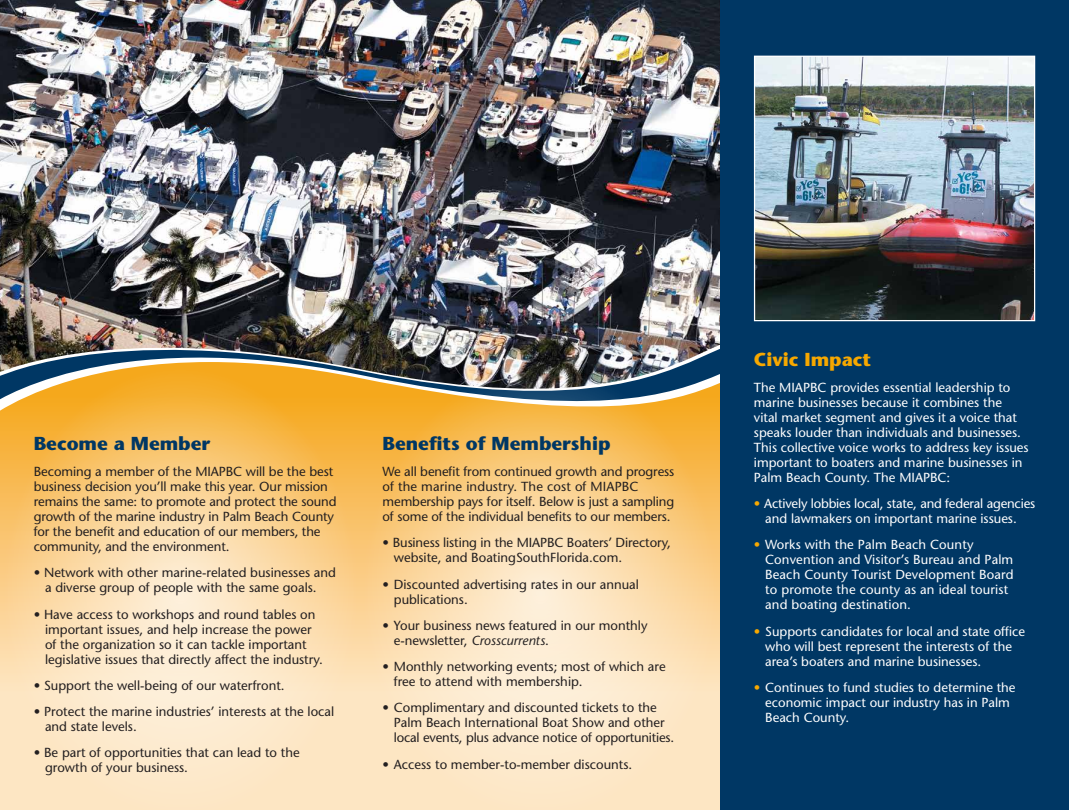
<style>
.page{position:relative;width:1069px;height:810px;background:#fff}
.page>*{position:absolute;margin:0;border:0;box-sizing:border-box;transform-origin:0 0}
.t1{font:700 18.75px "Stone Sans";color:#003764}
.t2{font:700 18.75px "Stone Sans";color:#f7a800}
.t3{font:13.12px/15px "Stone Sans";color:#231f20}
.t4{font:13.12px/15px "Stone Sans";color:#fff}
.s1{font-style:italic}
.s2{color:#f7a800}
</style>
<div class="page">
<img style="left:0;top:0;width:720px;height:317px">
<img style="left:0;top:323px;width:720px;height:39px">
<div style="left:720px;top:0;width:349px;height:810px;background:#003764"></div>
<img style="left:756px;top:58px;width:277px;height:261px">
<div style="left:754px;top:56px;width:281px;height:265px;border:1px solid #fff"></div>
<svg style="left:0;top:365px;width:360px;height:445px;background:#f7d49a"></svg>
<svg style="left:360px;top:365px;width:360px;height:445px;background:#f0d19d"></svg>
<h1 class="t1" style="left:34px;top:432px;width:178px">Become a Member</h1>
<p class="t3" style="left:34px;top:464px;width:304px">Becoming a member of the MIAPBC will be the best business decision you’ll make this year. Our mission remains the same: to promote and protect the sound growth of the marine industry in Palm Beach County for the benefit and education of our members, the community, and the environment.</p>
<p class="t3" style="left:45px;top:565px;width:292px;text-indent:-11px">• Network with other marine-related businesses and a diverse group of people with the same goals.</p>
<p class="t3" style="left:45px;top:607px;width:279px;text-indent:-11px">• Have access to workshops and round tables on important issues, and help increase the power of the organization so it can tackle important legislative issues that directly affect the industry.</p>
<p class="t3" style="left:34px;top:678px;width:252px">• Support the well-being of our waterfront.</p>
<p class="t3" style="left:45px;top:704px;width:291px;text-indent:-11px">• Protect the marine industries’ interests at the local and state levels.</p>
<p class="t3" style="left:45px;top:745px;width:256px;text-indent:-11px">• Be part of opportunities that can lead to the growth of your business.</p>
<h1 class="t1" style="left:382px;top:432px;width:229px">Benefits of Membership</h1>
<p class="t3" style="left:382px;top:464px;width:293px">We all benefit from continued growth and progress of the marine industry. The cost of MIAPBC membership pays for itself. Below is just a sampling of some of the individual benefits to our members.</p>
<p class="t3" style="left:394px;top:535px;width:278px;text-indent:-11px">• Business listing in the MIAPBC Boaters’ Directory, website, and BoatingSouthFlorida.com.</p>
<p class="t3" style="left:394px;top:577px;width:247px;text-indent:-11px">• Discounted advertising rates in our annual publications.</p>
<p class="t3" style="left:394px;top:618px;width:255px;text-indent:-11px">• Your business news featured in our monthly e-newsletter, <span class="s1">Crosscurrents</span>.</p>
<p class="t3" style="left:394px;top:659px;width:273px;text-indent:-11px">• Monthly networking events; most of which are free to attend with membership.</p>
<p class="t3" style="left:394px;top:700px;width:282px;text-indent:-11px">• Complimentary and discounted tickets to the<br>Palm Beach International Boat Show and other local events, plus advance notice of opportunities.</p>
<p class="t3" style="left:382px;top:757px;width:251px">• Access to member-to-member discounts.</p>
<h1 class="t2" style="left:754px;top:347px;width:119px">Civic Impact</h1>
<p class="t4" style="left:754px;top:380px;width:276px">The MIAPBC provides essential leadership to marine businesses because it combines the vital market segment and gives it a voice that speaks louder than individuals and businesses.<br>This collective voice works to address key issues important to boaters and marine businesses in Palm Beach County. The MIAPBC:</p>
<p class="t4" style="left:754px;top:496px;width:283px;text-align:center"><span class="s2">•</span> Actively lobbies local, state, and federal agencies and lawmakers on important marine issues.</p>
<p class="t4" style="left:765px;top:537px;width:250px;text-indent:-11px"><span class="s2">•</span> Works with the Palm Beach County Convention and Visitor’s Bureau and Palm Beach County Tourist Development Board to promote the county as an ideal tourist and boating destination.</p>
<p class="t4" style="left:765px;top:624px;width:261px;text-indent:-11px"><span class="s2">•</span> Supports candidates for local and state office who will best represent the interests of the area’s boaters and marine businesses.</p>
<p class="t4" style="left:765px;top:680px;width:252px;text-indent:-11px"><span class="s2">•</span> Continues to fund studies to determine the economic impact our industry has in Palm<br>Beach County.</p>
</div>
